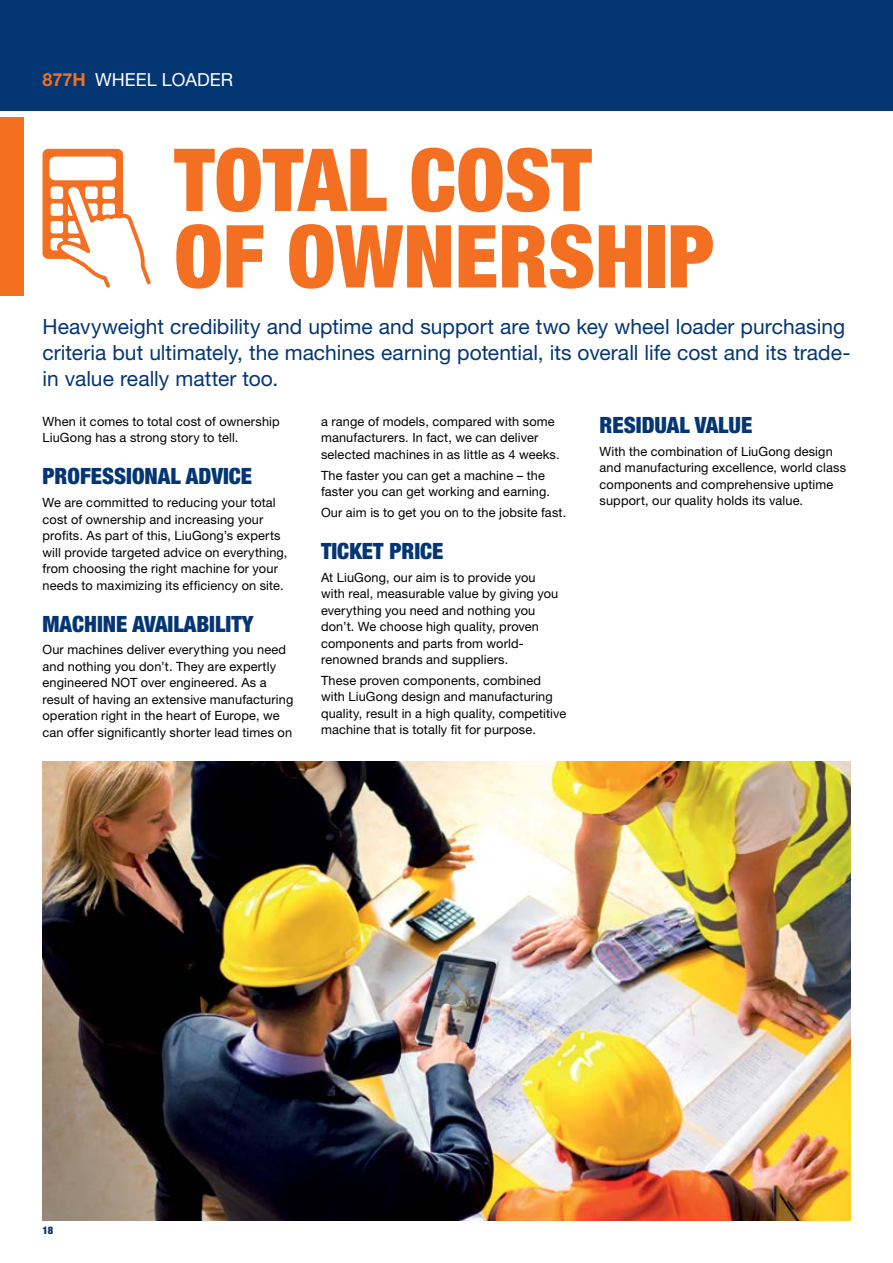
<style>
.page{position:relative;width:893px;height:1263px;background:#fff}
.page>*{position:absolute;margin:0;border:0;box-sizing:border-box;transform-origin:0 0}
.t1{font:900 condensed 87px/76.5px "Helvetica Neue LT Pro";color:#f36f21}
.t2{font:900 condensed 22.5px "Helvetica Neue LT Pro";color:#043673}
.t3{font:21px/26.2px "Helvetica Neue LT Pro";color:#043673}
.t4{font:18px "Helvetica Neue LT Pro";color:#fff}
.t5{font:12.75px/16.5px "Helvetica Neue LT Pro";letter-spacing:.01em;color:#000}
.t6{font:900 condensed 10.5px "Helvetica Neue LT Pro";color:#043673}
.s1{font-weight:700;color:#f36f21}
</style>
<div class="page">
<div style="left:0;top:0;width:893px;height:111px;background:#043673"></div>
<div style="left:0;top:117px;width:23px;height:179px;background:#f36f21"></div>
<hr style="left:892px;top:111px;width:1px;height:650px;background:#e6e7e8">
<div style="left:43px;top:149px;width:80px;height:110px;background:#f36f21;border-radius:6px"></div>
<svg style="left:49px;top:157px;width:102px;height:131px"></svg>
<img style="left:43px;top:761px;width:807px;height:459px">
<h3 class="t4" style="left:43px;top:68px;width:192px"><span class="s1">877H</span> WHEEL LOADER</h3>
<h1 class="t1" style="left:174px;top:141px;width:541px">TOTAL COST<br>OF OWNERSHIP</h1>
<h3 class="t3" style="left:43px;top:313px;width:809px">Heavyweight credibility and uptime and support are two key wheel loader purchasing criteria but ultimately, the machines earning potential, its overall life cost and its trade&shy;in value really matter too.</h3>
<p class="t5" style="left:43px;top:413px;width:239px">When it comes to total cost of ownership<br>LiuGong has a strong story to tell.</p>
<h2 class="t2" style="left:43px;top:463px;width:211px">PROFESSIONAL ADVICE</h2>
<p class="t5" style="left:43px;top:494px;width:246px">We are committed to reducing your total cost of ownership and increasing your profits. As part of this, LiuGong’s experts will provide targeted advice on everything, from choosing the right machine for your needs to maximizing its efficiency on site.</p>
<h2 class="t2" style="left:43px;top:610px;width:212px">MACHINE AVAILABILITY</h2>
<p class="t5" style="left:43px;top:641px;width:252px">Our machines deliver everything you need and nothing you don’t. They are expertly engineered NOT over engineered. As a result of having an extensive manufacturing operation right in the heart of Europe, we can offer significantly shorter lead times on</p>
<h2 class="t2" style="left:600px;top:411px;width:154px">RESIDUAL VALUE</h2>
<p class="t5" style="left:600px;top:443px;width:248px">With the combination of LiuGong design and manufacturing excellence, world class components and comprehensive uptime support, our quality holds its value.</p>
<p class="t5" style="left:321px;top:413px;width:240px">a range of models, compared with some manufacturers. In fact, we can deliver selected machines in as little as 4 weeks.</p>
<p class="t5" style="left:321px;top:466px;width:231px">The faster you can get a machine – the faster you can get working and earning.</p>
<p class="t5" style="left:321px;top:504px;width:247px">Our aim is to get you on to the jobsite fast.</p>
<h2 class="t2" style="left:321px;top:537px;width:124px">TICKET PRICE</h2>
<p class="t5" style="left:321px;top:568px;width:239px">At LiuGong, our aim is to provide you with real, measurable value by giving you everything you need and nothing you don’t. We choose high quality, proven components and parts from world&shy;renowned brands and suppliers.</p>
<p class="t5" style="left:321px;top:672px;width:247px">These proven components, combined with LiuGong design and manufacturing quality, result in a high quality, competitive machine that is totally fit for purpose.</p>
<p class="t6" style="left:43px;top:1224px;width:12px">18</p>
</div>
